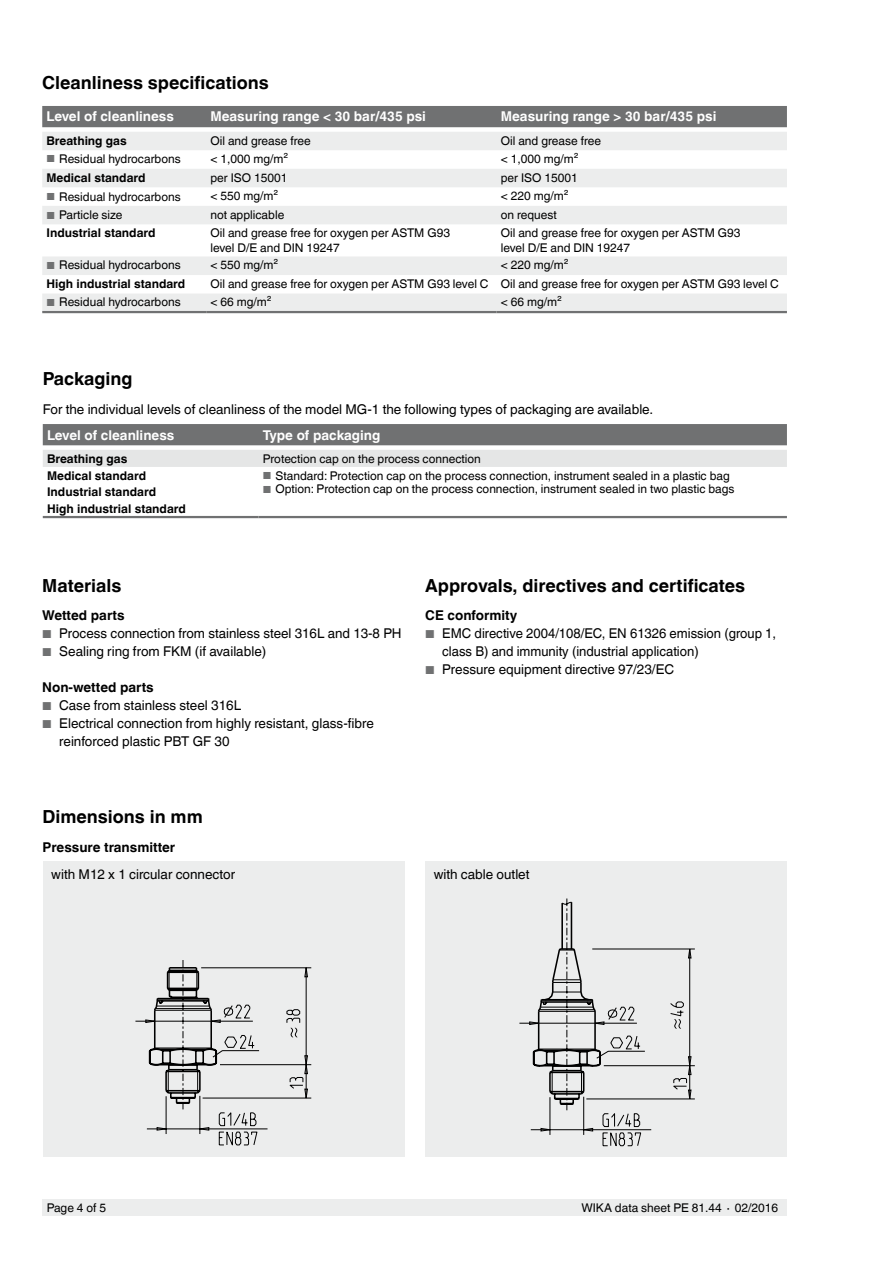
<style>
.page{position:relative;width:893px;height:1263px;background:#fff}
.page>*{position:absolute;margin:0;border:0;box-sizing:border-box;transform-origin:0 0}
.t1{font:700 18px "Helvetica World";color:#000}
.t2{font:13.5px/18px "Helvetica World";color:#000}
.t3{font:700 13.5px "Helvetica World";color:#fff}
.t4{font:700 13.5px "Helvetica World";color:#000}
.t5{font:12px/15px "Helvetica World";color:#000}
.t6{font:700 12px/16.5px "Helvetica World";color:#000}
.s1{font-size:10.2px;color:#707172}
.s2{font-size:11.55px;color:#707172}
</style>
<div class="page">
<div style="left:43px;top:1199px;width:744px;height:16px;background:#eceded"></div>
<div style="left:43px;top:861px;width:361px;height:296px;background:#eceded"></div>
<div style="left:425px;top:861px;width:362px;height:296px;background:#eceded"></div>
<svg style="left:43px;top:424px;width:744px;height:43px;background:#adaeaf"></svg>
<hr style="left:43px;top:516px;width:215px;height:2px;background:#707172">
<hr style="left:258px;top:516px;width:529px;height:2px;background:#707172">
<div style="left:42px;top:106px;width:745px;height:21px;background:#707172"></div>
<svg style="left:42px;top:132px;width:745px;height:179px"></svg>
<hr style="left:42px;top:311px;width:164px;height:2px;background:#707172">
<hr style="left:206px;top:311px;width:291px;height:2px;background:#707172">
<hr style="left:497px;top:311px;width:290px;height:2px;background:#707172">
<svg style="left:135px;top:960px;width:177px;height:186px"></svg>
<svg style="left:519px;top:898px;width:176px;height:249px"></svg>
<h1 class="t1" style="left:42px;top:73px;width:228px">Cleanliness specifications</h1>
<p class="t3" style="left:47px;top:109px;width:129px">Level of cleanliness</p>
<p class="t3" style="left:210px;top:109px;width:217px">Measuring range &lt; 30 bar/435 psi</p>
<p class="t3" style="left:501px;top:109px;width:217px">Measuring range &gt; 30 bar/435 psi</p>
<p class="t6" style="left:47px;top:132px;width:82px">Breathing gas</p>
<p class="t5" style="left:210px;top:133px;width:102px">Oil and grease free</p>
<p class="t5" style="left:501px;top:133px;width:102px">Oil and grease free</p>
<p class="t5" style="left:47px;top:151px;width:136px"><span class="s1">■</span> Residual hydrocarbons</p>
<p class="t5" style="left:210px;top:151px;width:79px">&lt; 1,000 mg/m²</p>
<p class="t5" style="left:501px;top:151px;width:79px">&lt; 1,000 mg/m²</p>
<p class="t6" style="left:46px;top:169px;width:101px">Medical standard</p>
<p class="t5" style="left:210px;top:170px;width:78px">per ISO 15001</p>
<p class="t5" style="left:501px;top:170px;width:78px">per ISO 15001</p>
<p class="t5" style="left:47px;top:189px;width:136px"><span class="s1">■</span> Residual hydrocarbons</p>
<p class="t5" style="left:210px;top:189px;width:69px">&lt; 550 mg/m²</p>
<p class="t5" style="left:501px;top:189px;width:69px">&lt; 220 mg/m²</p>
<p class="t5" style="left:47px;top:208px;width:78px"><span class="s1">■</span> Particle size</p>
<p class="t5" style="left:210px;top:207px;width:75px">not applicable</p>
<p class="t5" style="left:501px;top:207px;width:58px">on request</p>
<p class="t6" style="left:46px;top:225px;width:111px">Industrial standard</p>
<p class="t5" style="left:210px;top:226px;width:241px">Oil and grease free for oxygen per ASTM G93 level D/E and DIN 19247</p>
<p class="t5" style="left:501px;top:226px;width:241px">Oil and grease free for oxygen per ASTM G93 level D/E and DIN 19247</p>
<p class="t5" style="left:47px;top:258px;width:136px"><span class="s1">■</span> Residual hydrocarbons</p>
<p class="t5" style="left:210px;top:258px;width:69px">&lt; 550 mg/m²</p>
<p class="t5" style="left:501px;top:258px;width:69px">&lt; 220 mg/m²</p>
<p class="t6" style="left:46px;top:275px;width:140px">High industrial standard</p>
<p class="t5" style="left:210px;top:276px;width:570px">Oil and grease free for oxygen per ASTM G93 level C Oil and grease free for oxygen per ASTM G93 level C</p>
<p class="t5" style="left:47px;top:295px;width:136px"><span class="s1">■</span> Residual hydrocarbons</p>
<p class="t5" style="left:210px;top:295px;width:62px">&lt; 66 mg/m²</p>
<p class="t5" style="left:501px;top:295px;width:62px">&lt; 66 mg/m²</p>
<h1 class="t1" style="left:43px;top:368px;width:91px">Packaging</h1>
<p class="t2" style="left:43px;top:400px;width:612px">For the individual levels of cleanliness of the model MG-1 the following types of packaging are available.</p>
<p class="t3" style="left:47px;top:427px;width:129px">Level of cleanliness</p>
<p class="t3" style="left:263px;top:427px;width:119px">Type of packaging</p>
<p class="t6" style="left:47px;top:450px;width:82px">Breathing gas</p>
<p class="t5" style="left:263px;top:451px;width:220px">Protection cap on the process connection</p>
<p class="t6" style="left:47px;top:467px;width:140px">Medical standard<br>Industrial standard<br>High industrial standard</p>
<p class="t5" style="left:263px;top:468px;width:469px"><span class="s1">■</span> Standard: Protection cap on the process connection, instrument sealed in a plastic bag</p>
<p class="t5" style="left:263px;top:482px;width:473px"><span class="s1">■</span> Option: Protection cap on the process connection, instrument sealed in two plastic bags</p>
<h1 class="t1" style="left:42px;top:575px;width:81px">Materials</h1>
<p class="t4" style="left:42px;top:608px;width:84px">Wetted parts</p>
<p class="t2" style="left:42px;top:625px;width:361px"><span class="s2">■</span> Process connection from stainless steel 316L and 13-8 PH</p>
<p class="t2" style="left:42px;top:643px;width:226px"><span class="s2">■</span> Sealing ring from FKM (if available)</p>
<p class="t4" style="left:42px;top:680px;width:113px">Non-wetted parts</p>
<p class="t2" style="left:42px;top:697px;width:200px"><span class="s2">■</span> Case from stainless steel 316L</p>
<p class="t2" style="left:59px;top:715px;width:316px;text-indent:-17px"><span class="s2">■</span> Electrical connection from highly resistant, glass-fibre reinforced plastic PBT GF 30</p>
<h1 class="t1" style="left:43px;top:806px;width:162px">Dimensions in mm</h1>
<p class="t4" style="left:43px;top:839px;width:134px">Pressure transmitter</p>
<h1 class="t1" style="left:425px;top:575px;width:322px">Approvals, directives and certificates</h1>
<p class="t4" style="left:425px;top:608px;width:94px">CE conformity</p>
<p class="t2" style="left:442px;top:625px;width:335px;text-indent:-17px"><span class="s2">■</span> EMC directive 2004/108/EC, EN 61326 emission (group 1, class B) and immunity (industrial application)</p>
<p class="t2" style="left:425px;top:661px;width:250px"><span class="s2">■</span> Pressure equipment directive 97/23/EC</p>
<p class="t2" style="left:51px;top:866px;width:185px">with M12 x 1 circular connector</p>
<p class="t2" style="left:434px;top:866px;width:97px">with cable outlet</p>
<p class="t5" style="left:47px;top:1200px;width:61px">Page 4 of 5</p>
<p class="t5" style="left:581px;top:1200px;width:198px">WIKA data sheet PE 81.44 ∙ 02/2016</p>
</div>
